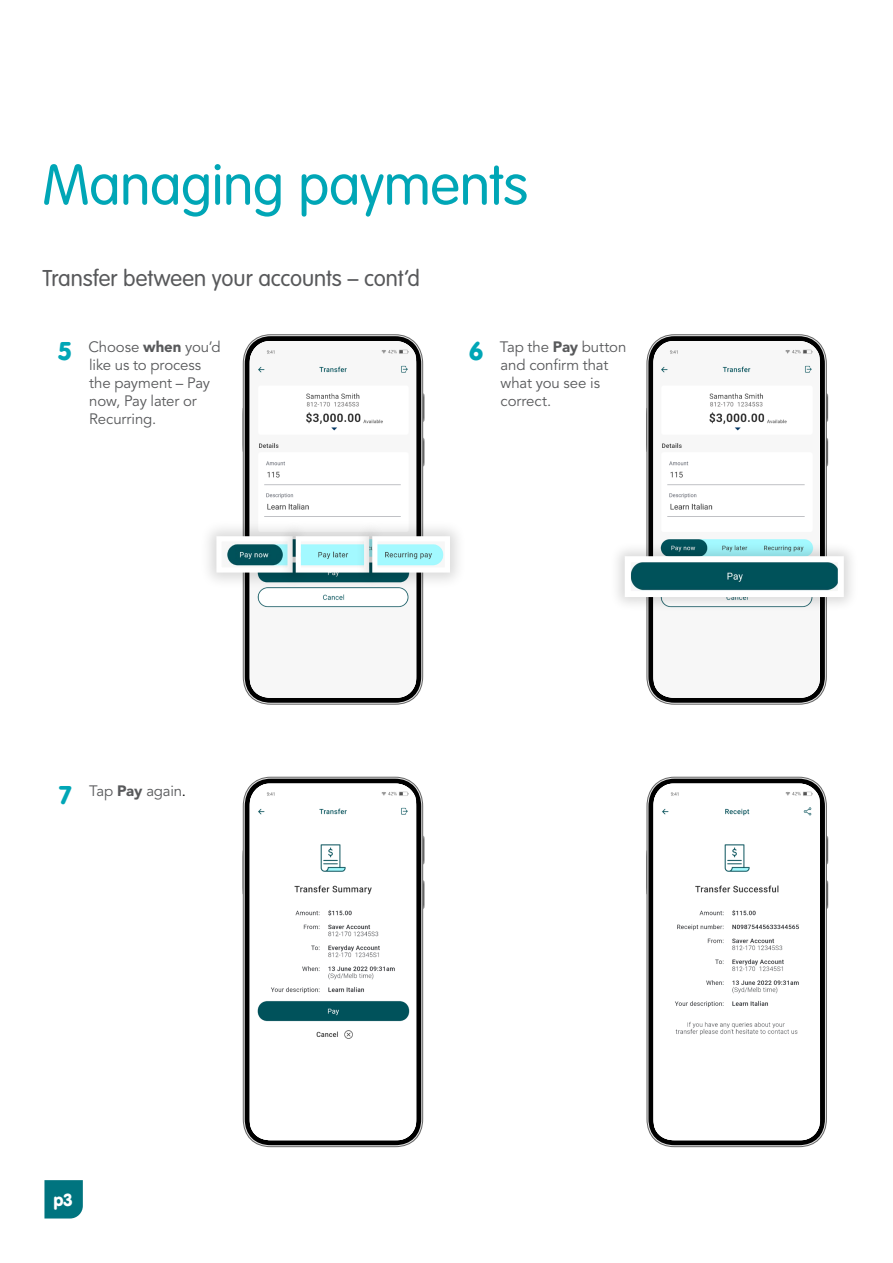
<style>
.page{position:relative;width:893px;height:1263px;background:#fff}
.page>*{position:absolute;margin:0;border:0;box-sizing:border-box;transform-origin:0 0}
.t1{font:300 60px "VAG Rundschrift D";letter-spacing:-.005em;color:#00a6b6}
.t2{font:300 24px "VAG Rundschrift D";color:#58595b}
.t3{font:18.3px "VAG Rundschrift D";color:#fff}
.t4{font:15px/18px "Avenir LT Std";letter-spacing:-.01em;color:#58595b}
.s1{font-family:"VAG Rundschrift D";font-size:27px;color:#00a6b6}
.s2{font-weight:900}
.s3{color:#000}
</style>
<div class="page">
<svg style="left:242px;top:408px;width:1px;height:44px"></svg>
<svg style="left:423px;top:393px;width:1px;height:29px"></svg>
<svg style="left:423px;top:437px;width:1px;height:30px"></svg>
<svg style="left:245px;top:336px;width:176px;height:367px;fill:#000"></svg>
<img style="left:250px;top:341px;width:166px;height:357px">
<svg style="left:827px;top:393px;width:1px;height:29px"></svg>
<svg style="left:827px;top:438px;width:1px;height:29px"></svg>
<svg style="left:648px;top:336px;width:177px;height:367px;fill:#000"></svg>
<img style="left:654px;top:341px;width:165px;height:357px">
<div style="left:200px;top:519px;width:110px;height:71px;background:#000;opacity:.15"></div>
<img style="left:222px;top:542px;width:57px;height:24px">
<div style="left:279px;top:519px;width:107px;height:71px;background:#000;opacity:.15"></div>
<img style="left:302px;top:542px;width:53px;height:24px">
<div style="left:355px;top:519px;width:112px;height:71px;background:#000;opacity:.15"></div>
<img style="left:378px;top:542px;width:66px;height:24px">
<div style="left:610px;top:541px;width:249px;height:71px;background:#000;opacity:.15"></div>
<div style="left:632px;top:563px;width:205px;height:27px;background:#00525a"></div>
<div style="left:625px;top:556px;width:219px;height:41px;border:6px solid #fff"></div>
<svg style="left:242px;top:850px;width:1px;height:44px"></svg>
<svg style="left:423px;top:835px;width:1px;height:30px"></svg>
<svg style="left:423px;top:880px;width:1px;height:29px"></svg>
<svg style="left:245px;top:779px;width:176px;height:366px;fill:#000"></svg>
<img style="left:250px;top:783px;width:166px;height:357px">
<svg style="left:827px;top:836px;width:1px;height:29px"></svg>
<svg style="left:827px;top:880px;width:1px;height:29px"></svg>
<svg style="left:648px;top:779px;width:177px;height:366px;fill:#000"></svg>
<img style="left:654px;top:783px;width:165px;height:357px">
<svg style="left:44px;top:1180px;width:39px;height:38px"></svg>
<h1 class="t1" style="left:43px;top:152px;width:487px">Managing payments</h1>
<h2 class="t2" style="left:43px;top:265px;width:379px">Transfer between your accounts – cont’d</h2>
<p class="t4" style="left:89px;top:338px;width:133px;text-indent:-32px"><span class="s1">5</span> Choose <span class="s2">when</span> you’d like us to process the payment – Pay now, Pay later or<br>Recurring.</p>
<p class="t4" style="left:501px;top:338px;width:127px;text-indent:-32px"><span class="s1">6</span> Tap the <span class="s2">Pay</span> button and confirm that what you see is correct.</p>
<p class="t4" style="left:59px;top:782px;width:129px"><span class="s1">7</span> Tap <span class="s2">Pay</span> again<span class="s3">.</span></p>
<p class="t3" style="left:53px;top:1189px;width:21px">p3</p>
</div>
